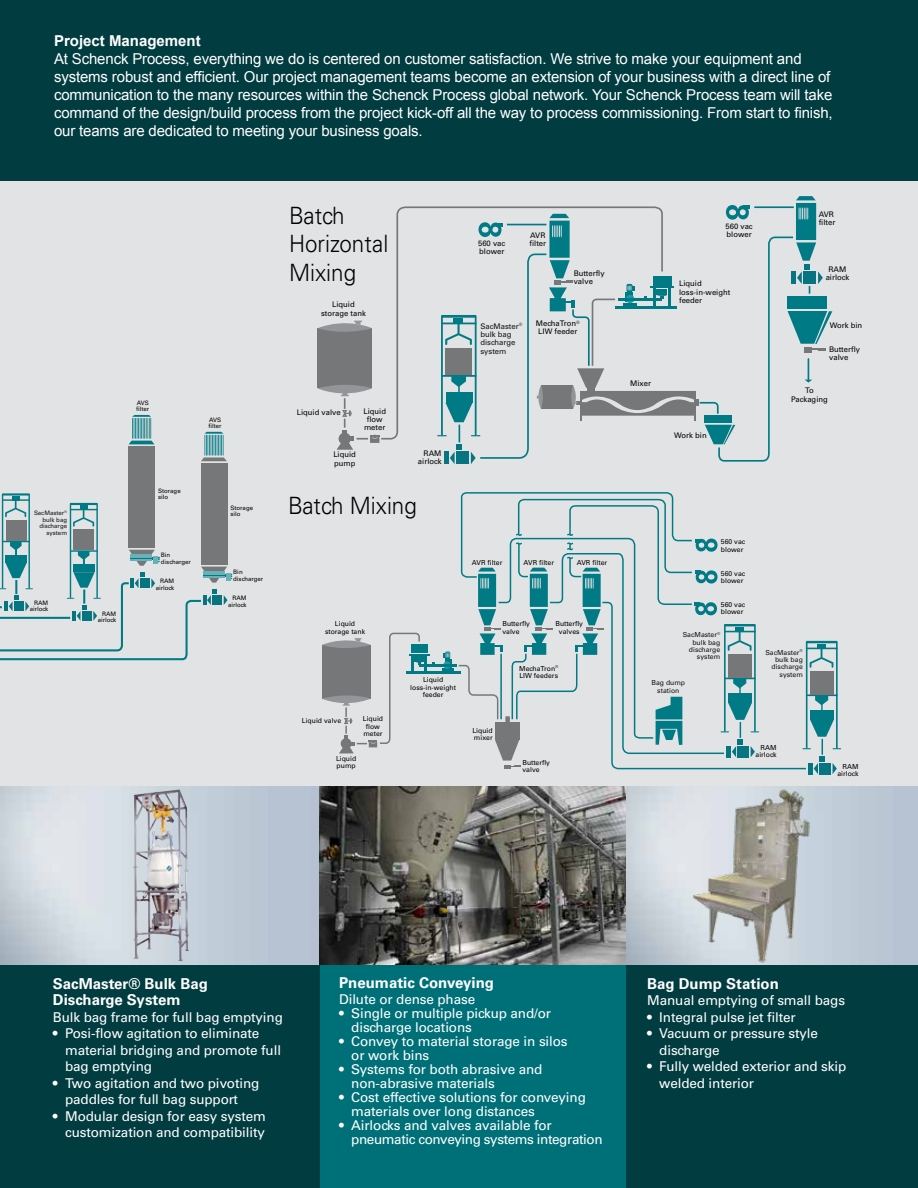
<style>
.page{position:relative;width:918px;height:1188px;background:#fff}
.page>*{position:absolute;margin:0;border:0;box-sizing:border-box;transform-origin:0 0}
.t1{font:300 23.85px/28.5px "Univers LT Std";color:#000;scale:.94 1}
.t2{font:15px/18px "Arial";letter-spacing:-.01em;color:#fff}
.t3{font:700 15px/16.5px "Univers LT Std";color:#fff}
.t4{font:700 15px "Arial";color:#fff}
.t5{font:13.5px/16.5px "Univers LT Std";letter-spacing:-.01em;color:#fff}
.t6{font:13.5px/14px "Univers LT Std";letter-spacing:-.03em;color:#fff}
.t7{font:7.65px/8.2px "Univers";color:#000}
.t8{font:7.65px/8.2px "Univers";color:#111316}
.t9{font:6.9px/7.4px "Univers";color:#000}
.t10{font:6.9px/7.4px "Univers";color:#111316;text-align:right}
.t11{font:6.15px/6.6px "Univers";color:#000}
.t12{font:6.15px/6.6px "Univers";color:#111316;text-align:right}
</style>
<div class="page">
<div style="left:0;top:174px;width:918px;height:652px;background:#e2e3e4"></div>
<div style="left:0;top:0;width:918px;height:180px;background:#003c40"></div>
<div style="left:0;top:927px;width:918px;height:261px;background:#007078"></div>
<div style="left:0;top:960px;width:319px;height:228px;background:#003c40"></div>
<div style="left:626px;top:962px;width:292px;height:226px;background:#003c40"></div>
<img style="left:0;top:786px;width:918px;height:179px">
<img style="left:689px;top:786px;width:138px;height:179px">
<div style="left:318px;top:328px;width:54px;height:60px;background:#757779"></div>
<svg style="left:318px;top:320px;width:54px;height:12px"></svg>
<svg style="left:318px;top:385px;width:61px;height:65px"></svg>
<svg style="left:381px;top:206px;width:56px;height:234px"></svg>
<svg style="left:437px;top:196px;width:395px;height:268px"></svg>
<div style="left:625px;top:292px;width:8px;height:10px;background:#007b85"></div>
<div style="left:626px;top:295px;width:8px;height:8px;background:#1d9aa3;border-radius:50%"></div>
<hr style="left:619px;top:298px;width:43px;height:3px;background:#007b85">
<svg style="left:458px;top:492px;width:383px;height:282px"></svg>
<hr style="left:406px;top:671px;width:54px;height:3px;background:#007b85">
<svg style="left:322px;top:632px;width:113px;height:121px"></svg>
<hr style="left:442px;top:668px;width:11px;height:4px;background:#007b85">
<svg style="left:443px;top:652px;width:7px;height:7px"></svg>
<div style="left:445px;top:659px;width:6px;height:8px;background:#007b85"></div>
<div style="left:443px;top:661px;width:8px;height:8px;background:#1d9aa3;border-radius:50%"></div>
<hr style="left:419px;top:664px;width:38px;height:3px;background:#007b85">
<div style="left:201px;top:463px;width:26px;height:102px;background:#757779"></div>
<svg style="left:203px;top:432px;width:24px;height:29px"></svg>
<svg style="left:203px;top:567px;width:27px;height:16px"></svg>
<svg style="left:224px;top:595px;width:4px;height:10px"></svg>
<div style="left:212px;top:595px;width:10px;height:10px;background:#077581"></div>
<svg style="left:203px;top:589px;width:14px;height:16px"></svg>
<svg style="left:0;top:459px;width:203px;height:202px"></svg>
<svg style="left:0;top:414px;width:155px;height:238px"></svg>
<img style="left:133px;top:789px;width:56px;height:172px">
<p class="t4" style="left:54px;top:31px;width:148px">Project Management</p>
<p class="t2" style="left:54px;top:50px;width:780px">At Schenck Process, everything we do is centered on customer satisfaction. We strive to make your equipment and systems robust and efficient. Our project management teams become an extension of your business with a direct line of communication to the many resources within the Schenck Process global network. Your Schenck Process team will take command of the design/build process from the project kick-off all the way to process commissioning. From start to finish, our teams are dedicated to meeting your business goals.</p>
<p class="t12" style="left:34px;top:510px;width:35px">SacMaster<sup>® </sup>bulk bag discharge system</p>
<p class="t11" style="left:30px;top:599px;width:20px;text-align:right">RAM airlock</p>
<p class="t11" style="left:136px;top:399px;width:15px">AVS filter</p>
<p class="t11" style="left:209px;top:416px;width:15px">AVS filter</p>
<p class="t11" style="left:98px;top:610px;width:20px;text-align:right">RAM airlock</p>
<p class="t11" style="left:158px;top:487px;width:24px">Storage silo</p>
<p class="t11" style="left:161px;top:552px;width:32px">Bin discharger</p>
<p class="t11" style="left:156px;top:578px;width:20px;text-align:right">RAM airlock</p>
<p class="t11" style="left:230px;top:504px;width:24px">Storage silo</p>
<p class="t11" style="left:233px;top:569px;width:32px">Bin discharger</p>
<p class="t11" style="left:228px;top:595px;width:20px;text-align:right">RAM airlock</p>
<h1 class="t1" style="left:289px;top:201px;width:107px">Batch<br>Horizontal<br>Mixing</h1>
<p class="t7" style="left:321px;top:300px;width:46px;text-align:center">Liquid storage tank</p>
<p class="t7" style="left:297px;top:408px;width:46px">Liquid valve</p>
<p class="t7" style="left:333px;top:451px;width:24px">Liquid pump</p>
<p class="t7" style="left:363px;top:407px;width:24px;text-align:center">Liquid flow meter</p>
<p class="t7" style="left:418px;top:449px;width:25px;text-align:right">RAM airlock</p>
<h1 class="t1" style="left:288px;top:491px;width:139px">Batch Mixing</h1>
<p class="t7" style="left:478px;top:239px;width:29px">560 vac blower</p>
<p class="t7" style="left:530px;top:231px;width:18px">AVR filter</p>
<p class="t7" style="left:574px;top:269px;width:32px">Butterfly valve</p>
<p class="t8" style="left:480px;top:322px;width:43px">SacMaster<sup>® </sup>bulk bag discharge system</p>
<p class="t7" style="left:536px;top:319px;width:45px">MechaTron<sup>®<br></sup>LIW feeder</p>
<p class="t9" style="left:524px;top:559px;width:32px">AVR filter</p>
<p class="t9" style="left:472px;top:559px;width:32px">AVR filter</p>
<p class="t9" style="left:577px;top:559px;width:32px">AVR filter</p>
<p class="t9" style="left:325px;top:620px;width:42px;text-align:center">Liquid storage tank</p>
<p class="t9" style="left:302px;top:717px;width:41px">Liquid valve</p>
<p class="t9" style="left:363px;top:715px;width:22px;text-align:center">Liquid flow meter</p>
<p class="t9" style="left:336px;top:755px;width:22px">Liquid pump</p>
<p class="t9" style="left:410px;top:676px;width:47px;text-align:center">Liquid loss-in-weight feeder</p>
<p class="t9" style="left:502px;top:620px;width:29px">Butterfly valve</p>
<p class="t9" style="left:555px;top:620px;width:29px;text-align:center">Butterfly valves</p>
<p class="t9" style="left:519px;top:665px;width:41px">MechaTron<sup>®<br></sup>LIW feeders</p>
<p class="t9" style="left:472px;top:727px;width:22px">Liquid mixer</p>
<p class="t9" style="left:522px;top:759px;width:29px">Butterfly valve</p>
<p class="t7" style="left:725px;top:222px;width:29px">560 vac blower</p>
<p class="t7" style="left:679px;top:280px;width:53px">Liquid loss-in-weight feeder</p>
<p class="t7" style="left:630px;top:379px;width:22px">Mixer</p>
<p class="t7" style="left:674px;top:431px;width:34px">Work bin</p>
<p class="t7" style="left:819px;top:210px;width:18px">AVR filter</p>
<p class="t7" style="left:826px;top:265px;width:25px;text-align:center">RAM airlock</p>
<p class="t7" style="left:830px;top:321px;width:34px">Work bin</p>
<p class="t7" style="left:829px;top:345px;width:32px">Butterfly valve</p>
<p class="t7" style="left:791px;top:387px;width:38px;text-align:center">To<br>Packaging</p>
<p class="t9" style="left:721px;top:538px;width:26px">560 vac blower</p>
<p class="t9" style="left:721px;top:569px;width:26px">560 vac blower</p>
<p class="t9" style="left:721px;top:601px;width:26px">560 vac blower</p>
<p class="t10" style="left:683px;top:631px;width:39px">SacMaster<sup>® </sup>bulk bag discharge system</p>
<p class="t10" style="left:652px;top:679px;width:35px;text-align:center">Bag dump station</p>
<p class="t10" style="left:765px;top:649px;width:39px">SacMaster<sup>® </sup>bulk bag discharge system</p>
<p class="t9" style="left:756px;top:744px;width:23px;text-align:right">RAM airlock</p>
<p class="t9" style="left:837px;top:762px;width:23px;text-align:right">RAM airlock</p>
<p class="t3" style="left:53px;top:975px;width:157px">SacMaster® Bulk Bag<br>Discharge System</p>
<p class="t5" style="left:53px;top:1009px;width:232px">Bulk bag frame for full bag emptying</p>
<p class="t5" style="left:65px;top:1025px;width:218px;text-indent:-12px">• Posi-flow agitation to eliminate material bridging and promote full bag emptying</p>
<p class="t5" style="left:65px;top:1075px;width:196px;text-indent:-12px">• Two agitation and two pivoting paddles for full bag support</p>
<p class="t5" style="left:53px;top:1108px;width:215px;text-align:right">• Modular design for easy system customization and compatibility</p>
<p class="t3" style="left:339px;top:974px;width:156px">Pneumatic Conveying</p>
<p class="t5" style="left:339px;top:991px;width:138px">Dilute or dense phase</p>
<p class="t5" style="left:351px;top:1007px;width:201px;line-height:14px;text-indent:-12px">• Single or multiple pickup and/or discharge locations</p>
<p class="t5" style="left:351px;top:1035px;width:218px;line-height:14px;text-indent:-12px">• Convey to material storage in silos or work bins</p>
<p class="t5" style="left:351px;top:1062px;width:193px;line-height:14px;text-indent:-12px">• Systems for both abrasive and non-abrasive materials</p>
<p class="t5" style="left:351px;top:1090px;width:236px;line-height:14px;text-indent:-12px">• Cost effective solutions for conveying materials over long distances</p>
<p class="t6" style="left:351px;top:1118px;width:253px;text-indent:-12px">• Airlocks and valves available for pneumatic conveying systems integration</p>
<p class="t3" style="left:647px;top:975px;width:133px">Bag Dump Station</p>
<p class="t5" style="left:647px;top:992px;width:199px">Manual emptying of small bags</p>
<p class="t5" style="left:647px;top:1009px;width:150px">• Integral pulse jet filter</p>
<p class="t5" style="left:659px;top:1025px;width:160px;text-indent:-12px">• Vacuum or pressure style discharge</p>
<p class="t5" style="left:659px;top:1058px;width:189px;text-indent:-12px">• Fully welded exterior and skip welded interior</p>
</div>
